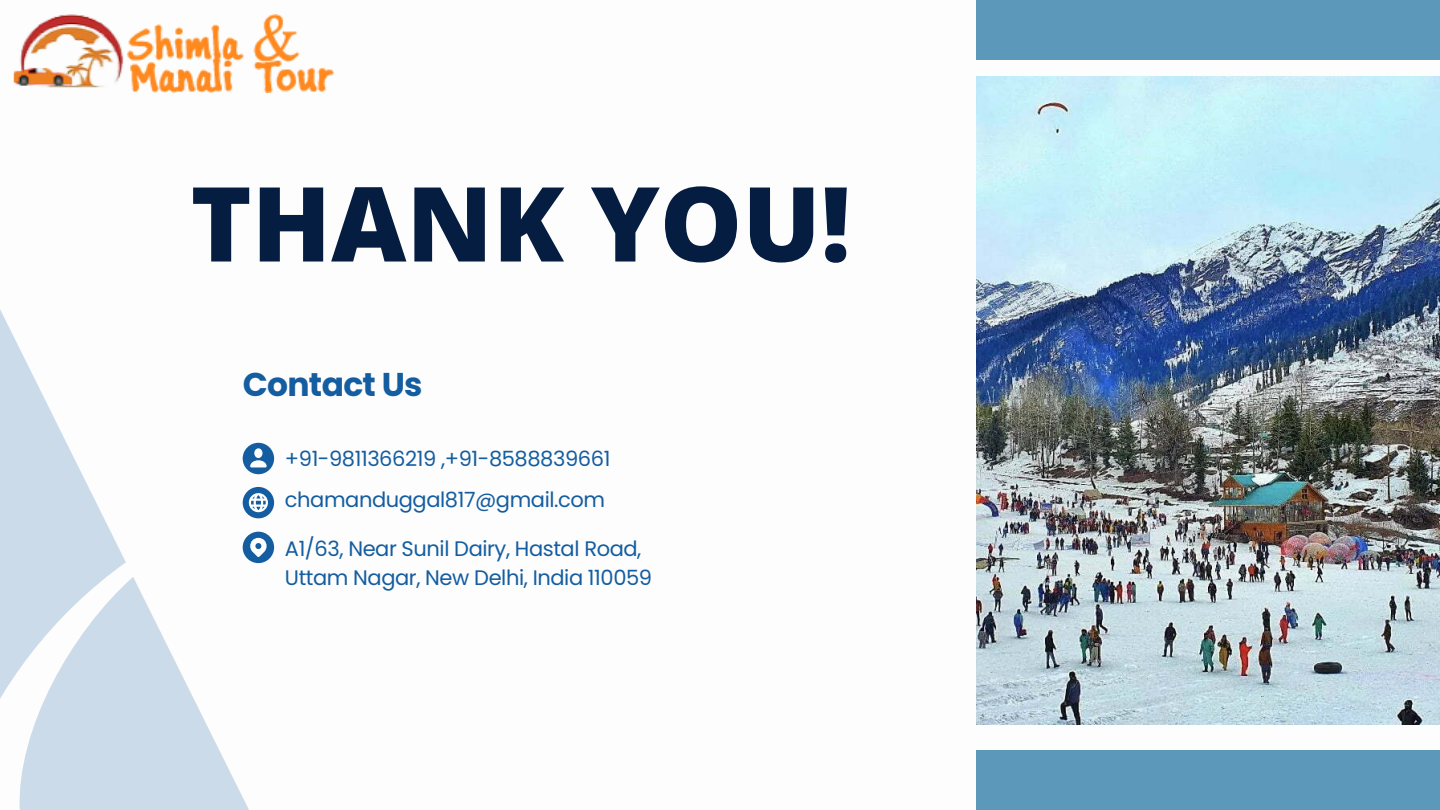
<style>
.page{position:relative;width:1440px;height:810px;background:#fff}
.page>*{position:absolute;margin:0;border:0;box-sizing:border-box;transform-origin:0 0}
.t1{font:800 103.6px "Open Sans";color:#051d40}
.t2{font:700 32.9px "Poppins";letter-spacing:-.02em;color:#145da0}
.t3{font:21px/29.2px "Poppins";letter-spacing:-.02em;color:#145da0}
</style>
<div class="page">
<img style="left:976px;top:76px;width:464px;height:648px">
<div style="left:976px;top:0;width:464px;height:60px;background:#5b98ba"></div>
<div style="left:976px;top:750px;width:464px;height:60px;background:#5b98ba"></div>
<svg style="left:0;top:309px;width:275px;height:501px"></svg>
<img style="left:13px;top:15px;width:321px;height:78px">
<h1 class="t1" style="left:191px;top:151px;width:662px">THANK YOU!</h1>
<h2 class="t2" style="left:243px;top:362px;width:181px">Contact Us</h2>
<p class="t3" style="left:285px;top:444px;width:327px">+91-9811366219 ,+91-8588839661</p>
<p class="t3" style="left:285px;top:485px;width:322px">chamanduggal817@gmail.com</p>
<p class="t3" style="left:285px;top:534px;width:369px">A1/63, Near Sunil Dairy, Hastal Road,<br>Uttam Nagar, New Delhi, India 110059</p>
</div>
